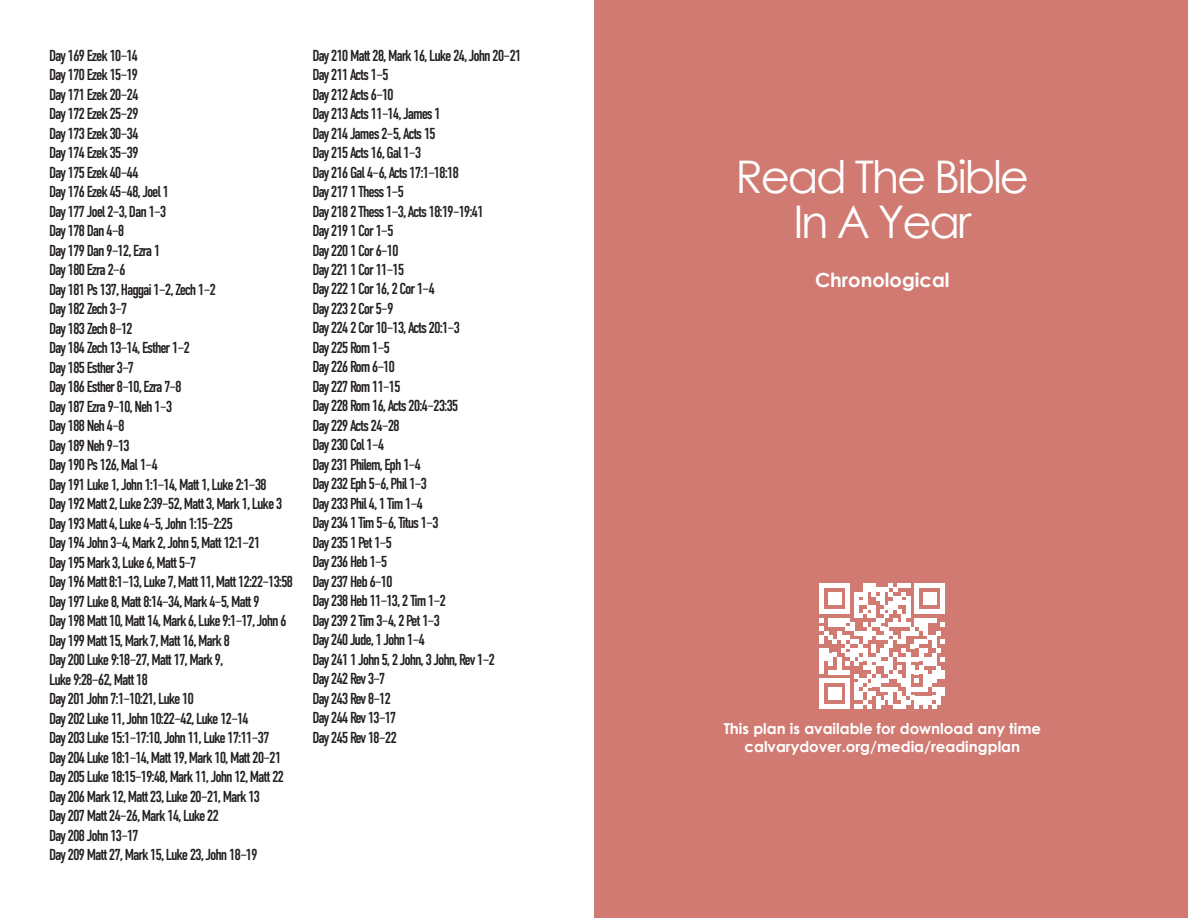
<style>
.page{position:relative;width:1188px;height:918px;background:#fff}
.page>*{position:absolute;margin:0;border:0;box-sizing:border-box;transform-origin:0 0}
.t1{font:45px/45px "Century Gothic";letter-spacing:-.05em;color:#fff;text-align:center}
.t2{font:700 19.5px "Century Gothic";color:#fff}
.t3{font:15.9px/19.5px "DIN Condensed";letter-spacing:-.07em;color:#231f20}
.t4{font:700 15px/18px "Century Gothic";color:#fff;text-align:center}
</style>
<div class="page">
<div style="left:594px;top:0;width:594px;height:918px;background:#d07a72"></div>
<svg style="left:820px;top:583px;width:125px;height:126px"></svg>
<p class="t3" style="left:49px;top:46px;width:246px">Day 169 Ezek 10–14<br>Day 170 Ezek 15–19<br>Day 171 Ezek 20–24<br>Day 172 Ezek 25–29<br>Day 173 Ezek 30–34<br>Day 174 Ezek 35–39<br>Day 175 Ezek 40–44<br>Day 176 Ezek 45–48, Joel 1<br>Day 177 Joel 2–3, Dan 1–3<br>Day 178 Dan 4–8<br>Day 179 Dan 9–12, Ezra 1<br>Day 180 Ezra 2–6<br>Day 181 Ps 137, Haggai 1–2, Zech 1–2<br>Day 182 Zech 3–7<br>Day 183 Zech 8–12<br>Day 184 Zech 13–14, Esther 1–2<br>Day 185 Esther 3–7<br>Day 186 Esther 8–10, Ezra 7–8<br>Day 187 Ezra 9–10, Neh 1–3<br>Day 188 Neh 4–8<br>Day 189 Neh 9–13<br>Day 190 Ps 126, Mal 1–4<br>Day 191 Luke 1, John 1:1–14, Matt 1, Luke 2:1–38<br>Day 192 Matt 2, Luke 2:39–52, Matt 3, Mark 1, Luke 3<br>Day 193 Matt 4, Luke 4–5, John 1:15–2:25<br>Day 194 John 3–4, Mark 2, John 5, Matt 12:1–21<br>Day 195 Mark 3, Luke 6, Matt 5–7<br>Day 196 Matt 8:1–13, Luke 7, Matt 11, Matt 12:22–13:58<br>Day 197 Luke 8, Matt 8:14–34, Mark 4–5, Matt 9<br>Day 198 Matt 10, Matt 14, Mark 6, Luke 9:1–17, John 6<br>Day 199 Matt 15, Mark 7, Matt 16, Mark 8<br>Day 200 Luke 9:18–27, Matt 17, Mark 9,<br>Luke 9:28–62, Matt 18<br>Day 201 John 7:1–10:21, Luke 10<br>Day 202 Luke 11, John 10:22–42, Luke 12–14<br>Day 203 Luke 15:1–17:10, John 11, Luke 17:11–37<br>Day 204 Luke 18:1–14, Matt 19, Mark 10, Matt 20–21<br>Day 205 Luke 18:15–19:48, Mark 11, John 12, Matt 22<br>Day 206 Mark 12, Matt 23, Luke 20–21, Mark 13<br>Day 207 Matt 24–26, Mark 14, Luke 22<br>Day 208 John 13–17<br>Day 209 Matt 27, Mark 15, Luke 23, John 18–19</p>
<p class="t3" style="left:312px;top:46px;width:211px">Day 210 Matt 28, Mark 16, Luke 24, John 20–21<br>Day 211 Acts 1–5<br>Day 212 Acts 6–10<br>Day 213 Acts 11–14, James 1<br>Day 214 James 2–5, Acts 15<br>Day 215 Acts 16, Gal 1–3<br>Day 216 Gal 4–6, Acts 17:1–18:18<br>Day 217 1 Thess 1–5<br>Day 218 2 Thess 1–3, Acts 18:19–19:41<br>Day 219 1 Cor 1–5<br>Day 220 1 Cor 6–10<br>Day 221 1 Cor 11–15<br>Day 222 1 Cor 16, 2 Cor 1–4<br>Day 223 2 Cor 5–9<br>Day 224 2 Cor 10–13, Acts 20:1–3<br>Day 225 Rom 1–5<br>Day 226 Rom 6–10<br>Day 227 Rom 11–15<br>Day 228 Rom 16, Acts 20:4–23:35<br>Day 229 Acts 24–28<br>Day 230 Col 1–4<br>Day 231 Philem, Eph 1–4<br>Day 232 Eph 5–6, Phil 1–3<br>Day 233 Phil 4, 1 Tim 1–4<br>Day 234 1 Tim 5–6, Titus 1–3<br>Day 235 1 Pet 1–5<br>Day 236 Heb 1–5<br>Day 237 Heb 6–10<br>Day 238 Heb 11–13, 2 Tim 1–2<br>Day 239 2 Tim 3–4, 2 Pet 1–3<br>Day 240 Jude, 1 John 1–4<br>Day 241 1 John 5, 2 John, 3 John, Rev 1–2<br>Day 242 Rev 3–7<br>Day 243 Rev 8–12<br>Day 244 Rev 13–17<br>Day 245 Rev 18–22</p>
<h1 class="t1" style="left:736px;top:153px;width:295px">Read The Bible<br>In A Year</h1>
<p class="t2" style="left:815px;top:267px;width:136px">Chronological</p>
<p class="t4" style="left:724px;top:719px;width:319px">This plan is available for download any time calvarydover.org/media/readingplan</p>
</div>
